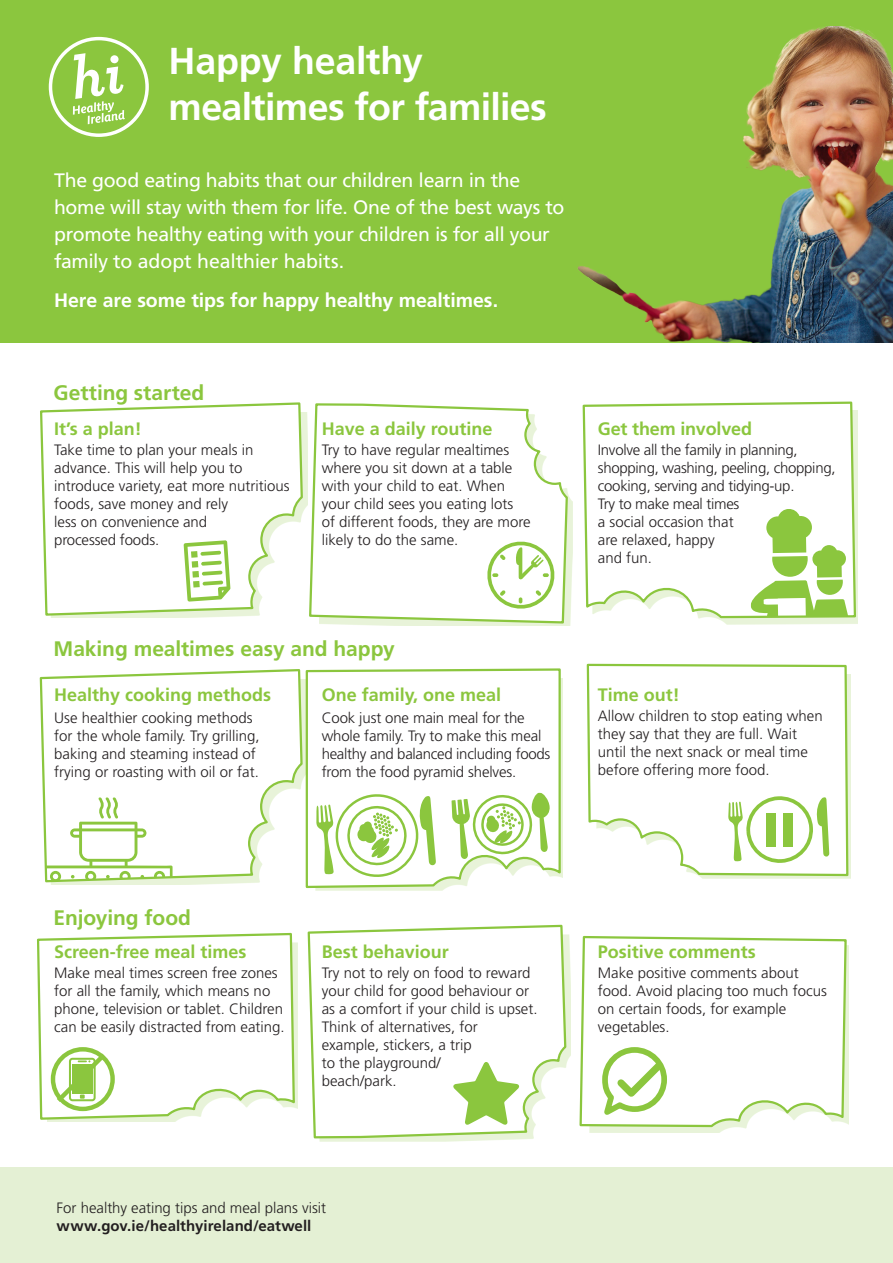
<style>
.page{position:relative;width:893px;height:1263px;background:#fff}
.page>*{position:absolute;margin:0;border:0;box-sizing:border-box;transform-origin:0 0}
.t1{font:900 44.7px "Frutiger LT Std";color:#8bc63e;scale:1.2 1}
.HEADING{font:700 37.5px/46.5px "Frutiger LT Std";letter-spacing:-.015em;color:#fff}
.HEADING-2{font:700 21px "Frutiger LT Std";letter-spacing:-.005em;color:#8bc63e}
.HEADING-3{font:19.5px/27px "Frutiger LT Std";letter-spacing:-.015em;color:#fff}
.HEADING-4{font:700 19.5px "Frutiger LT Std";letter-spacing:-.005em;color:#fff}
.key{font:700 18px "Frutiger LT Std";color:#8bc63e}
.Body{font:300 15px/18px "Frutiger LT Std";color:#231f20}
.Body-2{font:300 15px/18px "Frutiger LT Std";letter-spacing:-.02em;color:#231f20}
.HEADING-5{font:300 15px "Frutiger LT Std";letter-spacing:-.005em;color:#231f20}
.HEADING-6{font:700 15px "Frutiger LT Std";letter-spacing:.005em;color:#231f20}
</style>
<div class="page">
<div style="left:0;top:0;width:893px;height:342px;background:#8bc63e"></div>
<div style="left:0;top:1167px;width:893px;height:96px;background:#e4f0d4"></div>
<svg style="left:40px;top:402px;width:265px;height:216px"></svg>
<svg style="left:586px;top:663px;width:264px;height:214px"></svg>
<svg style="left:39px;top:669px;width:266px;height:375px"></svg>
<svg style="left:308px;top:342px;width:262px;height:283px"></svg>
<svg style="left:307px;top:924px;width:263px;height:215px"></svg>
<div style="left:592px;top:410px;width:266px;height:214px;background:#8bc63e;opacity:.2"></div>
<svg style="left:582px;top:401px;width:275px;height:219px"></svg>
<svg style="left:37px;top:932px;width:259px;height:189px"></svg>
<svg style="left:305px;top:668px;width:257px;height:221px"></svg>
<div style="left:589px;top:944px;width:260px;height:189px;background:#8bc63e;opacity:.2"></div>
<svg style="left:579px;top:935px;width:269px;height:194px"></svg>
<svg style="left:316px;top:791px;width:120px;height:89px"></svg>
<svg style="left:451px;top:792px;width:99px;height:67px"></svg>
<svg style="left:487px;top:542px;width:67px;height:67px"></svg>
<svg style="left:184px;top:540px;width:46px;height:62px"></svg>
<div style="left:51px;top:1047px;width:64px;height:64px;border:4px solid #8bc63e;border-radius:50%"></div>
<svg style="left:52px;top:1049px;width:58px;height:58px"></svg>
<svg style="left:728px;top:796px;width:101px;height:67px"></svg>
<svg style="left:453px;top:1062px;width:66px;height:63px"></svg>
<svg style="left:602px;top:1047px;width:68px;height:68px"></svg>
<div style="left:550px;top:1127px;width:25px;height:9px;background:#fff"></div>
<img style="left:577px;top:27px;width:316px;height:315px">
<svg style="left:48px;top:36px;width:101px;height:101px"></svg>
<p class="HEADING" style="left:169px;top:38px;width:380px">Happy healthy mealtimes for families</p>
<p class="HEADING-3" style="left:54px;top:167px;width:512px">The good eating habits that our children learn in the home will stay with them for life. One of the best ways to promote healthy eating with your children is for all your family to adopt healthier habits.</p>
<p class="HEADING-4" style="left:54px;top:289px;width:446px">Here are some tips for happy healthy mealtimes.</p>
<p class="HEADING-2" style="left:54px;top:380px;width:152px">Getting started</p>
<p class="key" style="left:54px;top:418px;width:89px">It’s a plan!</p>
<p class="Body" style="left:54px;top:441px;width:237px">Take time to plan your meals in advance. This will help you to introduce variety, eat more nutritious foods, save money and rely<br>less on convenience and<br>processed foods.</p>
<p class="key" style="left:322px;top:418px;width:172px">Have a daily routine</p>
<p class="Body" style="left:322px;top:441px;width:210px">Try to have regular mealtimes where you sit down at a table with your child to eat. When your child sees you eating lots<br>of different foods, they are more likely to do the same.</p>
<p class="HEADING-2" style="left:54px;top:636px;width:343px">Making mealtimes easy and happy</p>
<p class="key" style="left:54px;top:684px;width:219px">Healthy cooking methods</p>
<p class="Body" style="left:54px;top:709px;width:207px">Use healthier cooking methods for the whole family. Try grilling, baking and steaming instead of frying or roasting with oil or fat.</p>
<p class="key" style="left:322px;top:684px;width:181px">One family, one meal</p>
<p class="Body" style="left:322px;top:709px;width:230px">Cook just one main meal for the whole family. Try to make this meal healthy and balanced including foods from the food pyramid shelves.</p>
<p class="HEADING-2" style="left:54px;top:905px;width:139px">Enjoying food</p>
<p class="key" style="left:54px;top:941px;width:194px">Screen-free meal times</p>
<p class="Body" style="left:54px;top:964px;width:232px">Make meal times screen free zones for all the family, which means no phone, television or tablet. Children can be easily distracted from eating.</p>
<p class="key" style="left:322px;top:941px;width:129px">Best behaviour</p>
<p class="Body" style="left:322px;top:964px;width:217px">Try not to rely on food to reward your child for good behaviour or as a comfort if your child is upset.<br>Think of alternatives, for example, stickers, a trip<br>to the playground/<br>beach/park.</p>
<p class="key" style="left:598px;top:418px;width:156px">Get them involved</p>
<p class="Body-2" style="left:598px;top:441px;width:239px">Involve all the family in planning, shopping, washing, peeling, chopping, cooking, serving and tidying-up.<br>Try to make meal times<br>a social occasion that<br>are relaxed, happy<br>and fun.</p>
<p class="key" style="left:598px;top:684px;width:84px">Time out!</p>
<p class="Body" style="left:598px;top:707px;width:226px">Allow children to stop eating when they say that they are full. Wait until the next snack or meal time before offering more food.</p>
<p class="t1" style="left:762px;top:804px;width:30px">ll</p>
<p class="key" style="left:598px;top:941px;width:160px">Positive comments</p>
<p class="Body" style="left:598px;top:964px;width:230px">Make positive comments about food. Avoid placing too much focus on certain foods, for example</p>
<p class="Body" style="left:598px;top:1018px;width:73px">vegetables.</p>
<p class="HEADING-5" style="left:57px;top:1199px;width:271px">For healthy eating tips and meal plans visit</p>
<p class="HEADING-6" style="left:57px;top:1216px;width:256px">www.gov.ie/healthyireland/eatwell</p>
</div>
